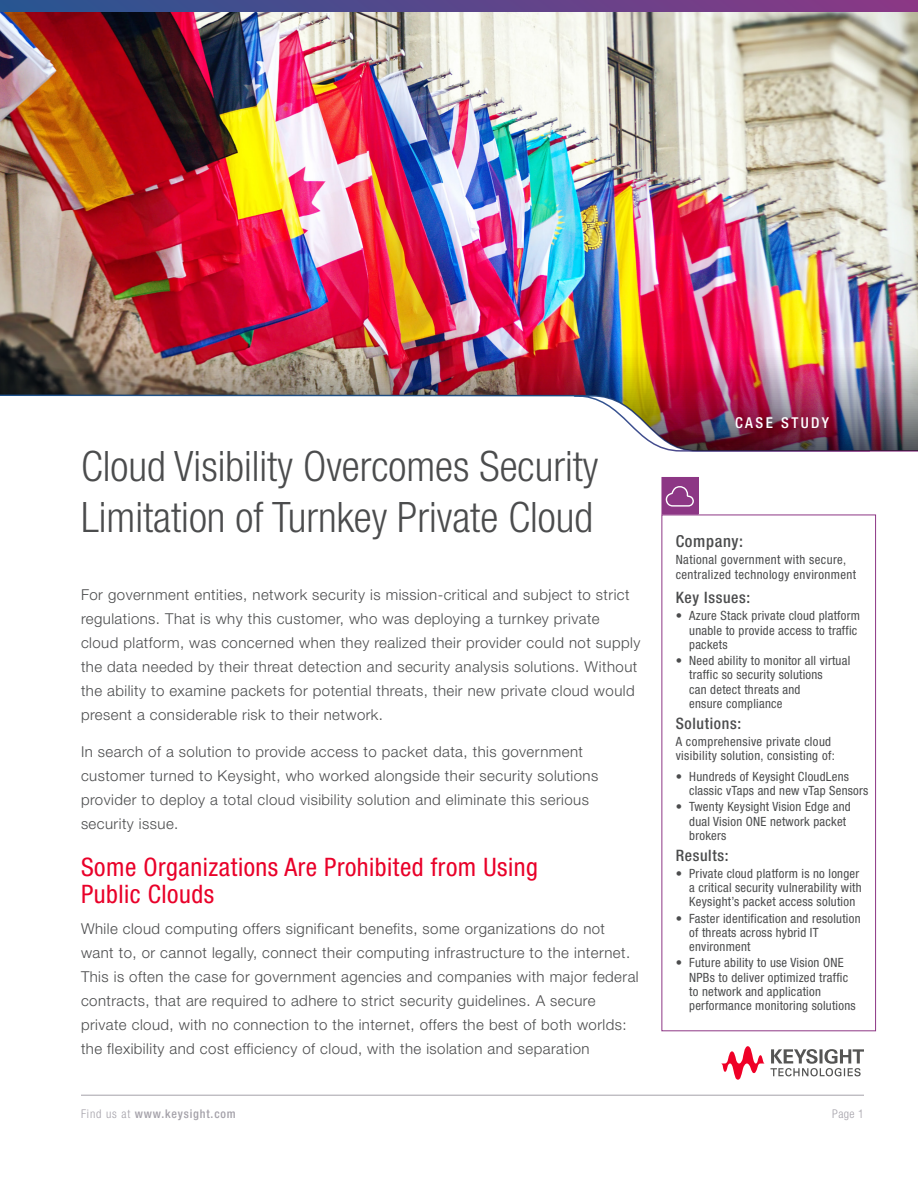
<style>
.page{position:relative;width:918px;height:1188px;background:#fff}
.page>*{position:absolute;margin:0;border:0;box-sizing:border-box;transform-origin:0 0}
.KT_-_Title_without_S{font:300 condensed 42px/50.4px "Helvetica Neue LT Std";color:#4b4c4d}
.KT_-_Header_1{font:condensed 25.5px/27px "Helvetica Neue LT Std";letter-spacing:.02em;color:#e90029}
.KT_-_Sidebar_Titles{font:500 condensed 16.5px "Helvetica Neue LT Std";letter-spacing:.04em;color:#4b4c4d}
.KT_-_Sidebar_Titles-2{font:500 condensed 15.75px "Helvetica Neue LT Std";letter-spacing:.04em;color:#4b4c4d}
.KT_-_Body_Text{font:300 15px/24px "Helvetica Neue LT Std";letter-spacing:.03em;color:#4b4c4d}
.KT_-_Document_Type{font:500 condensed 15px "Helvetica Neue LT Std";letter-spacing:.16em;color:#fff}
.KT_-_Sidebar_Titles-3{font:condensed 12.75px/14.2px "Helvetica Neue LT Std";letter-spacing:.02em;color:#4b4c4d}
.t1{font:500 condensed 12px "Helvetica Neue LT Std";letter-spacing:.07em;color:#a4a1a9}
.t2{font:300 condensed 12px "Helvetica Neue LT Std";color:#a4a1a9}
.s1{font-weight:300}
</style>
<div class="page">
<hr style="left:81px;top:1095px;width:783px;height:1px;background:#a4a1a9">
<svg style="left:721px;top:1046px;width:143px;height:34px"></svg>
<img style="left:0;top:12px;width:918px;height:440px">
<img style="left:0;top:341px;width:918px;height:110px">
<div style="left:662px;top:515px;width:214px;height:516px;border:1px solid #8d3785"></div>
<div style="left:662px;top:477px;width:36px;height:37px;background:#8d3785"></div>
<svg style="left:666px;top:486px;width:28px;height:21px"></svg>
<div style="left:662px;top:477px;width:37px;height:38px;border:1px solid #8d3785"></div>
<svg style="left:0;top:0;width:918px;height:12px;background:#59468b"></svg>
<p class="KT_-_Title_without_S" style="left:81px;top:441px;width:519px">Cloud Visibility Overcomes Security<br>Limitation of Turnkey Private Cloud</p>
<p class="KT_-_Body_Text" style="left:81px;top:582px;width:561px">For government entities, network security is mission-critical and subject to strict regulations. That is why this customer, who was deploying a turnkey private cloud platform, was concerned when they realized their provider could not supply the data needed by their threat detection and security analysis solutions. Without the ability to examine packets for potential threats, their new private cloud would present a considerable risk to their network.</p>
<p class="KT_-_Body_Text" style="left:81px;top:739px;width:519px">In search of a solution to provide access to packet data, this government customer turned to Keysight, who worked alongside their security solutions provider to deploy a total cloud visibility solution and eliminate this serious security issue.</p>
<p class="KT_-_Header_1" style="left:81px;top:854px;width:458px">Some Organizations Are Prohibited from Using<br>Public Clouds</p>
<p class="KT_-_Body_Text" style="left:81px;top:916px;width:559px">While cloud computing offers significant benefits, some organizations do not want to, or cannot legally, connect their computing infrastructure to the internet.<br>This is often the case for government agencies and companies with major federal contracts, that are required to adhere to strict security guidelines. A secure private cloud, with no connection to the internet, offers the best of both worlds: the flexibility and cost efficiency of cloud, with the isolation and separation</p>
<p class="KT_-_Document_Type" style="left:735px;top:413px;width:95px">CASE STUDY</p>
<p class="KT_-_Sidebar_Titles" style="left:676px;top:532px;width:69px">Company:</p>
<p class="KT_-_Sidebar_Titles-3" style="left:676px;top:553px;width:182px">National government with secure, centralized technology environment</p>
<p class="KT_-_Sidebar_Titles-2" style="left:676px;top:588px;width:76px">Key Issues:</p>
<p class="KT_-_Sidebar_Titles-3" style="left:689px;top:608px;width:172px;text-indent:-14px">• Azure Stack private cloud platform unable to provide access to traffic packets</p>
<p class="KT_-_Sidebar_Titles-3" style="left:689px;top:653px;width:163px;text-indent:-14px">• Need ability to monitor all virtual traffic so security solutions<br>can detect threats and<br>ensure compliance</p>
<p class="KT_-_Sidebar_Titles-2" style="left:676px;top:714px;width:67px">Solutions:</p>
<p class="KT_-_Sidebar_Titles-3" style="left:676px;top:734px;width:161px">A comprehensive private cloud visibility solution, consisting of:</p>
<p class="KT_-_Sidebar_Titles-3" style="left:689px;top:769px;width:181px;text-indent:-14px">• Hundreds of Keysight CloudLens classic vTaps and new vTap Sensors</p>
<p class="KT_-_Sidebar_Titles-3" style="left:689px;top:800px;width:163px;text-indent:-14px">• Twenty Keysight Vision Edge and dual Vision ONE network packet brokers</p>
<p class="KT_-_Sidebar_Titles-2" style="left:676px;top:846px;width:54px">Results:</p>
<p class="KT_-_Sidebar_Titles-3" style="left:689px;top:866px;width:174px;text-indent:-14px">• Private cloud platform is no longer a critical security vulnerability with<br>Keysight’s packet access solution</p>
<p class="KT_-_Sidebar_Titles-3" style="left:689px;top:911px;width:173px;text-indent:-14px">• Faster identification and resolution of threats across hybrid IT environment</p>
<p class="KT_-_Sidebar_Titles-3" style="left:689px;top:956px;width:168px;text-indent:-14px">• Future ability to use Vision ONE<br>NPBs to deliver optimized traffic to network and application performance monitoring solutions</p>
<p class="t1" style="left:81px;top:1106px;width:156px"><span class="s1">Find us at</span> www.keysight.com</p>
<p class="t2" style="left:832px;top:1107px;width:33px">Page 1</p>
</div>
